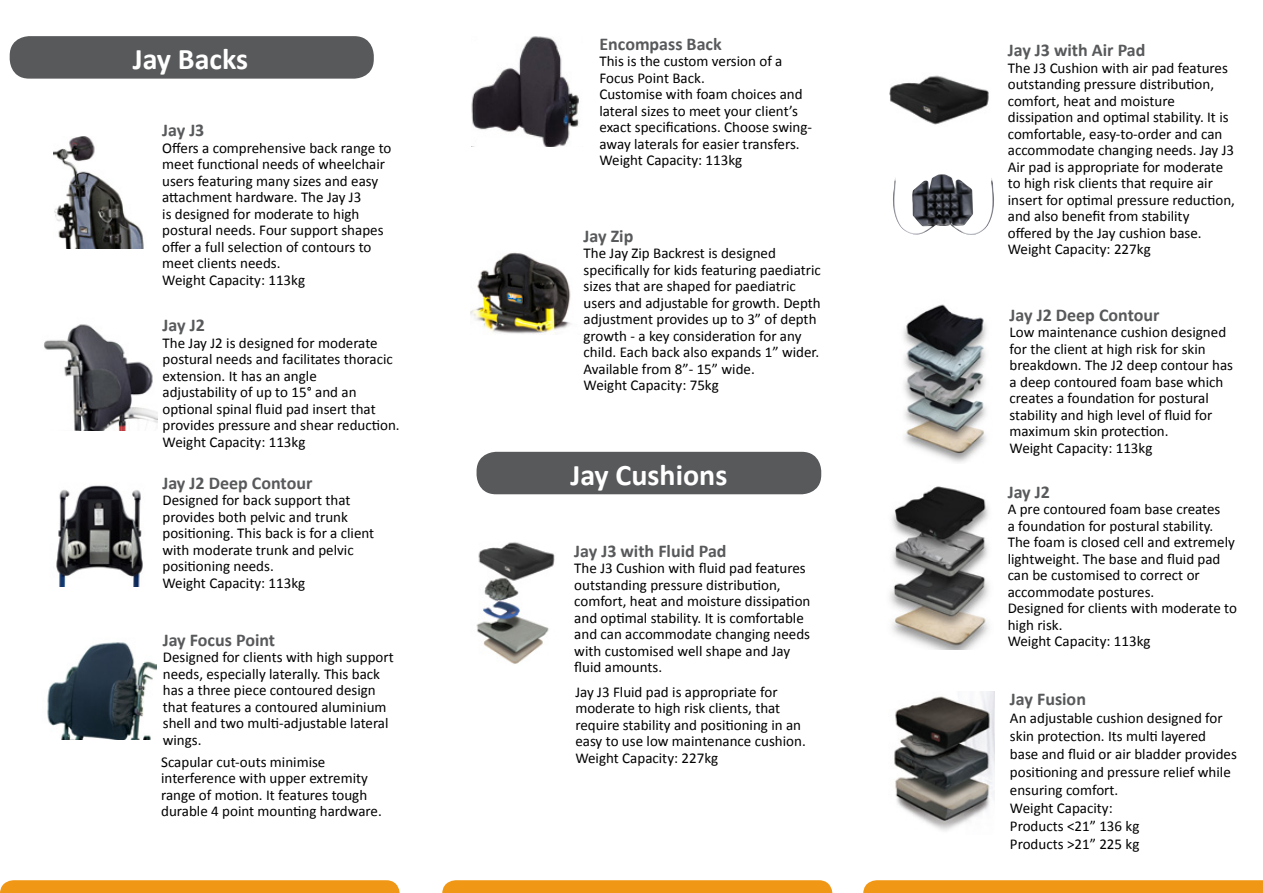
<style>
.page{position:relative;width:1263px;height:893px;background:#fff}
.page>*{position:absolute;margin:0;border:0;box-sizing:border-box;transform-origin:0 0}
.t1{font:700 30px "Calibri";color:#fff}
.t2{font:700 18px "Calibri";color:#58595b}
.t3{font:15px/16.5px "Calibri";color:#000}
</style>
<div class="page">
<svg style="left:0;top:880px;width:400px;height:13px;background:#f09a1c"></svg>
<svg style="left:863px;top:880px;width:400px;height:13px;background:#f0991b"></svg>
<svg style="left:442px;top:880px;width:390px;height:13px;background:#f09a1c"></svg>
<div style="left:477px;top:452px;width:344px;height:42px;background:#58595b;border-radius:20px"></div>
<img style="left:476px;top:542px;width:79px;height:122px">
<img style="left:470px;top:252px;width:101px;height:83px">
<img style="left:471px;top:36px;width:108px;height:110px">
<img style="left:894px;top:691px;width:101px;height:140px">
<img style="left:903px;top:304px;width:84px;height:159px">
<img style="left:889px;top:75px;width:100px;height:50px">
<img style="left:893px;top:174px;width:101px;height:61px">
<img style="left:890px;top:486px;width:99px;height:163px">
<img style="left:44px;top:324px;width:113px;height:106px">
<img style="left:56px;top:485px;width:87px;height:102px">
<img style="left:47px;top:642px;width:110px;height:98px">
<img style="left:54px;top:136px;width:90px;height:113px">
<div style="left:10px;top:36px;width:364px;height:43px;background:#58595b;border-radius:20px"></div>
<h1 class="t1" style="left:133px;top:40px;width:117px">Jay Backs</h1>
<p class="t2" style="left:162px;top:119px;width:44px">Jay J3</p>
<p class="t3" style="left:162px;top:139px;width:231px">Offers a comprehensive back range to meet functional needs of wheelchair users featuring many sizes and easy attachment hardware. The Jay J3<br>is designed for moderate to high postural needs. Four support shapes offer a full selection of contours to meet clients needs.<br>Weight Capacity: 113kg</p>
<p class="t2" style="left:163px;top:314px;width:44px">Jay J2</p>
<p class="t3" style="left:163px;top:334px;width:239px">The Jay J2 is designed for moderate postural needs and facilitates thoracic extension. It has an angle<br>adjustability of up to 15° and an optional spinal fluid pad insert that provides pressure and shear reduction.<br>Weight Capacity: 113kg</p>
<p class="t2" style="left:162px;top:471px;width:151px">Jay J2 Deep Contour</p>
<p class="t3" style="left:162px;top:492px;width:213px">Designed for back support that provides both pelvic and trunk positioning. This back is for a client with moderate trunk and pelvic positioning needs.<br>Weight Capacity: 113kg</p>
<p class="t2" style="left:163px;top:628px;width:114px">Jay Focus Point</p>
<p class="t3" style="left:163px;top:649px;width:232px">Designed for clients with high support needs, especially laterally. This back has a three piece contoured design that features a contoured aluminium shell and two multi-adjustable lateral wings.</p>
<p class="t3" style="left:161px;top:753px;width:222px">Scapular cut-outs minimise interference with upper extremity range of motion. It features tough durable 4 point mounting hardware.</p>
<p class="t2" style="left:599px;top:32px;width:124px">Encompass Back</p>
<p class="t3" style="left:599px;top:53px;width:214px">This is the custom version of a<br>Focus Point Back.<br>Customise with foam choices and lateral sizes to meet your client’s exact specifications. Choose swing&shy;away laterals for easier transfers.<br>Weight Capacity: 113kg</p>
<p class="t2" style="left:584px;top:224px;width:51px">Jay Zip</p>
<p class="t3" style="left:584px;top:245px;width:239px">The Jay Zip Backrest is designed specifically for kids featuring paediatric sizes that are shaped for paediatric users and adjustable for growth. Depth adjustment provides up to 3” of depth growth - a key consideration for any child. Each back also expands 1” wider.<br>Available from 8”- 15” wide.<br>Weight Capacity: 75kg</p>
<h1 class="t1" style="left:570px;top:456px;width:158px">Jay Cushions</h1>
<p class="t2" style="left:574px;top:539px;width:154px">Jay J3 with Fluid Pad</p>
<p class="t3" style="left:574px;top:560px;width:238px">The J3 Cushion with fluid pad features outstanding pressure distribution, comfort, heat and moisture dissipation and optimal stability. It is comfortable and can accommodate changing needs with customised well shape and Jay fluid amounts.</p>
<p class="t3" style="left:575px;top:683px;width:232px">Jay J3 Fluid pad is appropriate for moderate to high risk clients, that require stability and positioning in an easy to use low maintenance cushion.<br>Weight Capacity: 227kg</p>
<p class="t2" style="left:1008px;top:39px;width:139px">Jay J3 with Air Pad</p>
<p class="t3" style="left:1008px;top:59px;width:229px">The J3 Cushion with air pad features outstanding pressure distribution, comfort, heat and moisture dissipation and optimal stability. It is comfortable, easy-to-order and can accommodate changing needs. Jay J3<br>Air pad is appropriate for moderate to high risk clients that require air insert for optimal pressure reduction, and also benefit from stability offered by the Jay cushion base.<br>Weight Capacity: 227kg</p>
<p class="t2" style="left:1009px;top:303px;width:151px">Jay J2 Deep Contour</p>
<p class="t3" style="left:1009px;top:324px;width:225px">Low maintenance cushion designed for the client at high risk for skin breakdown. The J2 deep contour has a deep contoured foam base which creates a foundation for postural stability and high level of fluid for maximum skin protection.<br>Weight Capacity: 113kg</p>
<p class="t2" style="left:1008px;top:480px;width:44px">Jay J2</p>
<p class="t3" style="left:1008px;top:501px;width:231px">A pre contoured foam base creates<br>a foundation for postural stability.<br>The foam is closed cell and extremely lightweight. The base and fluid pad can be customised to correct or accommodate postures.<br>Designed for clients with moderate to high risk.<br>Weight Capacity: 113kg</p>
<p class="t2" style="left:1010px;top:687px;width:78px">Jay Fusion</p>
<p class="t3" style="left:1010px;top:709px;width:228px;line-height:18px">An adjustable cushion designed for skin protection. Its multi layered base and fluid or air bladder provides positioning and pressure relief while ensuring comfort.<br>Weight Capacity:<br>Products &lt;21” 136 kg<br>Products &gt;21” 225 kg</p>
</div>
